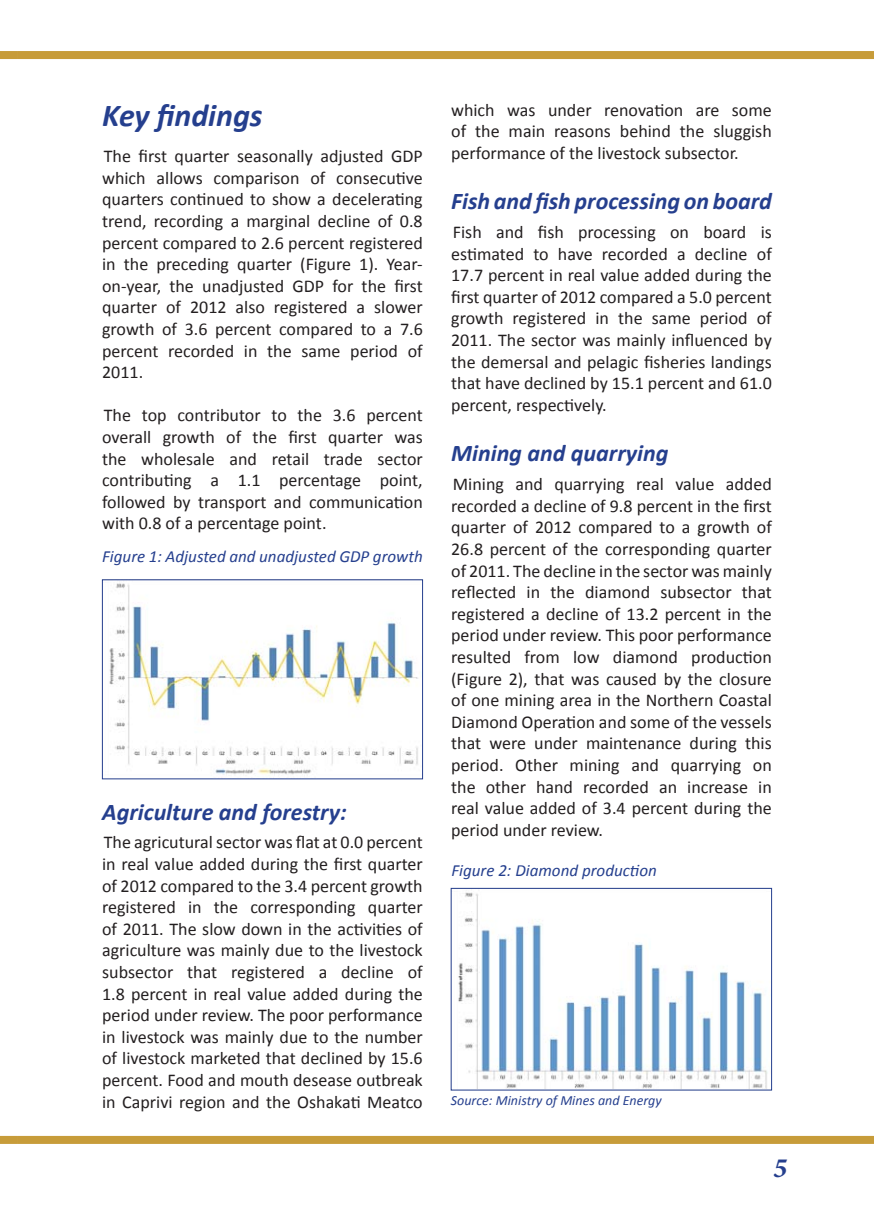
<style>
.page{position:relative;width:874px;height:1225px;background:#fff}
.page>*{position:absolute;margin:0;border:0;box-sizing:border-box;transform-origin:0 0}
.Sub_Title{font:italic 700 32px "Calibri";color:#253f8e}
.t1{font:italic 700 28px "Minion Pro";color:#253f8e}
.SUB_SUB_HEAD{font:italic 700 24px "Calibri";color:#253f8e}
.BODY_TEXT{font:18px/21.6px "Calibri";color:#231f20;text-align:justify}
.FIGURES___TABLES{font:italic 17px "Calibri";color:#253f8e}
.t2{font:italic 14px "Calibri";color:#253f8e}
</style>
<div class="page">
<div style="left:0;top:1136px;width:17px;height:8px;background:#c79c3a"></div>
<div style="left:17px;top:1136px;width:856px;height:8px;background:#c79c3a"></div>
<div style="left:0;top:51px;width:17px;height:8px;background:#c79c3a"></div>
<div style="left:17px;top:51px;width:856px;height:8px;background:#c79c3a"></div>
<img style="left:109px;top:583px;width:309px;height:192px">
<div style="left:102px;top:579px;width:320px;height:200px;border:1px solid #253f8e"></div>
<img style="left:458px;top:892px;width:310px;height:196px">
<div style="left:450px;top:888px;width:321px;height:202px;border:1px solid #253f8e"></div>
<p class="Sub_Title" style="left:102px;top:95px;width:162px">Key findings</p>
<p class="BODY_TEXT" style="left:102px;top:145px;width:322px">The first quarter seasonally adjusted GDP which allows comparison of consecutive quarters continued to show a decelerating trend, recording a marginal decline of 0.8 percent compared to 2.6 percent registered in the preceding quarter (Figure 1). Year&shy;on-year, the unadjusted GDP for the first quarter of 2012 also registered a slower growth of 3.6 percent compared to a 7.6 percent recorded in the same period of 2011.</p>
<p class="BODY_TEXT" style="left:102px;top:405px;width:322px">The top contributor to the 3.6 percent overall growth of the first quarter was the wholesale and retail trade sector contributing a 1.1 percentage point, followed by transport and communication with 0.8 of a percentage point.</p>
<p class="FIGURES___TABLES" style="left:102px;top:545px;width:322px">Figure 1: Adjusted and unadjusted GDP growth</p>
<p class="SUB_SUB_HEAD" style="left:102px;top:796px;width:246px">Agriculture and forestry:</p>
<p class="BODY_TEXT" style="left:102px;top:831px;width:322px">The agricutural sector was flat at 0.0 percent in real value added during the first quarter of 2012 compared to the 3.4 percent growth registered in the corresponding quarter of 2011. The slow down in the activities of agriculture was mainly due to the livestock subsector that registered a decline of 1.8 percent in real value added during the period under review. The poor performance in livestock was mainly due to the number of livestock marketed that declined by 15.6 percent. Food and mouth desease outbreak in Caprivi region and the Oshakati Meatco</p>
<p class="BODY_TEXT" style="left:451px;top:99px;width:322px">which was under renovation are some of the main reasons behind the sluggish performance of the livestock subsector.</p>
<p class="SUB_SUB_HEAD" style="left:451px;top:186px;width:322px">Fish and fish processing on board</p>
<p class="BODY_TEXT" style="left:451px;top:221px;width:322px">Fish and fish processing on board is estimated to have recorded a decline of 17.7 percent in real value added during the first quarter of 2012 compared a 5.0 percent growth registered in the same period of 2011. The sector was mainly influenced by the demersal and pelagic fisheries landings that have declined by 15.1 percent and 61.0 percent, respectively.</p>
<p class="SUB_SUB_HEAD" style="left:451px;top:438px;width:219px">Mining and quarrying</p>
<p class="BODY_TEXT" style="left:451px;top:473px;width:322px">Mining and quarrying real value added recorded a decline of 9.8 percent in the first quarter of 2012 compared to a growth of 26.8 percent of the corresponding quarter of 2011. The decline in the sector was mainly reflected in the diamond subsector that registered a decline of 13.2 percent in the period under review. This poor performance resulted from low diamond production (Figure 2), that was caused by the closure of one mining area in the Northern Coastal Diamond Operation and some of the vessels that were under maintenance during this period. Other mining and quarrying on the other hand recorded an increase in real value added of 3.4 percent during the period under review.</p>
<p class="FIGURES___TABLES" style="left:451px;top:859px;width:207px">Figure 2: Diamond production</p>
<p class="t2" style="left:450px;top:1090px;width:212px">Source: Ministry of Mines and Energy</p>
<h2 class="t1" style="left:773px;top:1147px;width:15px">5</h2>
</div>
